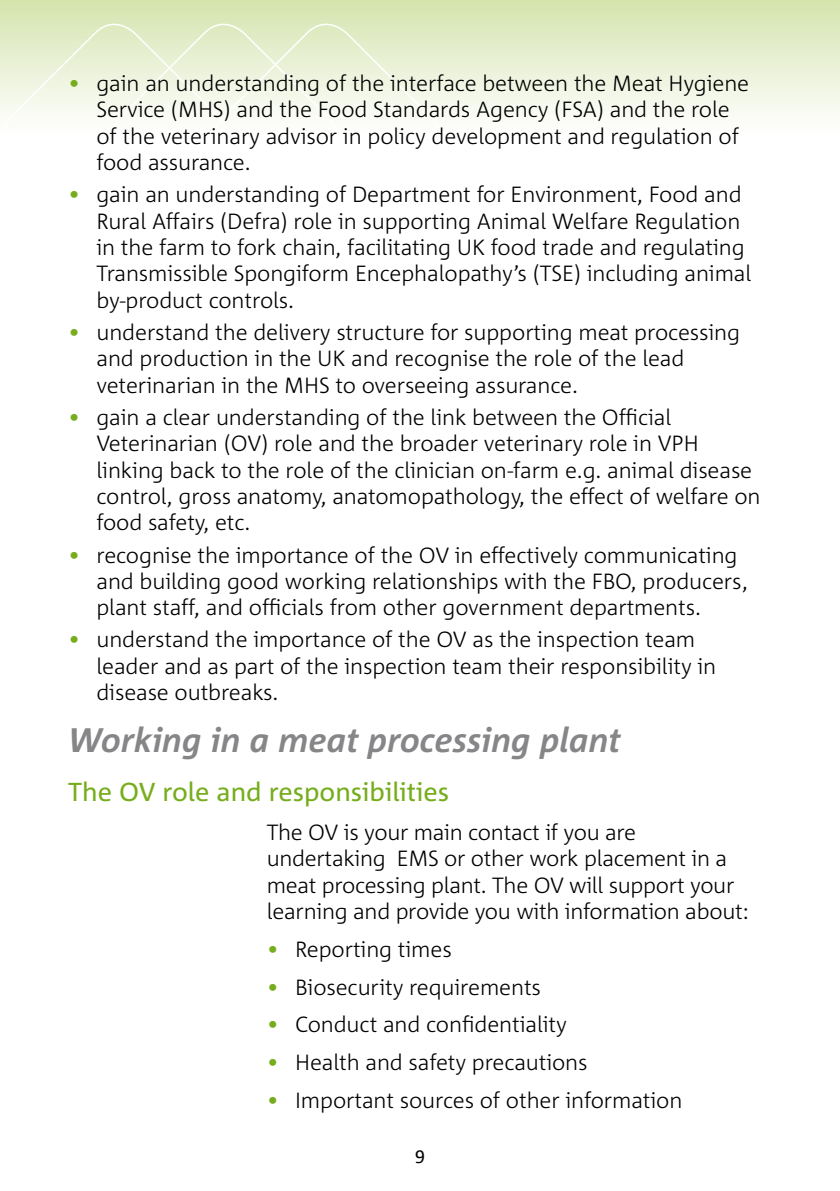
<style>
.page{position:relative;width:840px;height:1191px;background:#fff}
.page>*{position:absolute;margin:0;border:0;box-sizing:border-box;transform-origin:0 0}
.t1{font:italic 700 34px "Corpid";color:#868688}
.t2{font:26px "Corpid";color:#76ad1c}
.t3{font:300 22px/26.4px "Corpid";letter-spacing:-.005em;color:#000}
.s1{color:#76ad1c}
</style>
<div class="page">
<div style="left:0;top:0;width:839px;height:136px;background:linear-gradient(to bottom,#d5e4ae,#fff)"></div>
<svg style="left:0;top:13px;width:204px;height:123px"></svg>
<svg style="left:204px;top:13px;width:245px;height:123px"></svg>
<p class="t3" style="left:96px;top:70px;width:654px;text-indent:-28px"><span class="s1">•</span> gain an understanding of the interface between the Meat Hygiene Service (MHS) and the Food Standards Agency (FSA) and the role of the veterinary advisor in policy development and regulation of food assurance.</p>
<p class="t3" style="left:96px;top:182px;width:656px;text-indent:-28px"><span class="s1">•</span> gain an understanding of Department for Environment, Food and Rural Affairs (Defra) role in supporting Animal Welfare Regulation in the farm to fork chain, facilitating UK food trade and regulating Transmissible Spongiform Encephalopathy’s (TSE) including animal by-product controls.</p>
<p class="t3" style="left:96px;top:319px;width:644px;text-indent:-28px"><span class="s1">•</span> understand the delivery structure for supporting meat processing and production in the UK and recognise the role of the lead veterinarian in the MHS to overseeing assurance.</p>
<p class="t3" style="left:96px;top:404px;width:665px;text-indent:-28px"><span class="s1">•</span> gain a clear understanding of the link between the Official Veterinarian (OV) role and the broader veterinary role in VPH linking back to the role of the clinician on-farm e.g. animal disease control, gross anatomy, anatomopathology, the effect of welfare on food safety, etc.</p>
<p class="t3" style="left:96px;top:542px;width:652px;text-indent:-28px"><span class="s1">•</span> recognise the importance of the OV in effectively communicating and building good working relationships with the FBO, producers, plant staff, and officials from other government departments.</p>
<p class="t3" style="left:96px;top:627px;width:621px;text-indent:-28px"><span class="s1">•</span> understand the importance of the OV as the inspection team leader and as part of the inspection team their responsibility in disease outbreaks.</p>
<h1 class="t1" style="left:68px;top:722px;width:554px">Working in a meat processing plant</h1>
<p class="t2" style="left:68px;top:777px;width:382px">The OV role and responsibilities</p>
<p class="t3" style="left:266px;top:819px;width:483px">The OV is your main contact if you are undertaking EMS or other work placement in a meat processing plant. The OV will support your learning and provide you with information about:</p>
<p class="t3" style="left:266px;top:936px;width:186px"><span class="s1">•</span> Reporting times</p>
<p class="t3" style="left:266px;top:974px;width:275px"><span class="s1">•</span> Biosecurity requirements</p>
<p class="t3" style="left:266px;top:1011px;width:301px"><span class="s1">•</span> Conduct and confidentiality</p>
<p class="t3" style="left:266px;top:1049px;width:322px"><span class="s1">•</span> Health and safety precautions</p>
<p class="t3" style="left:266px;top:1087px;width:417px"><span class="s1">•</span> Important sources of other information</p>
</div>
